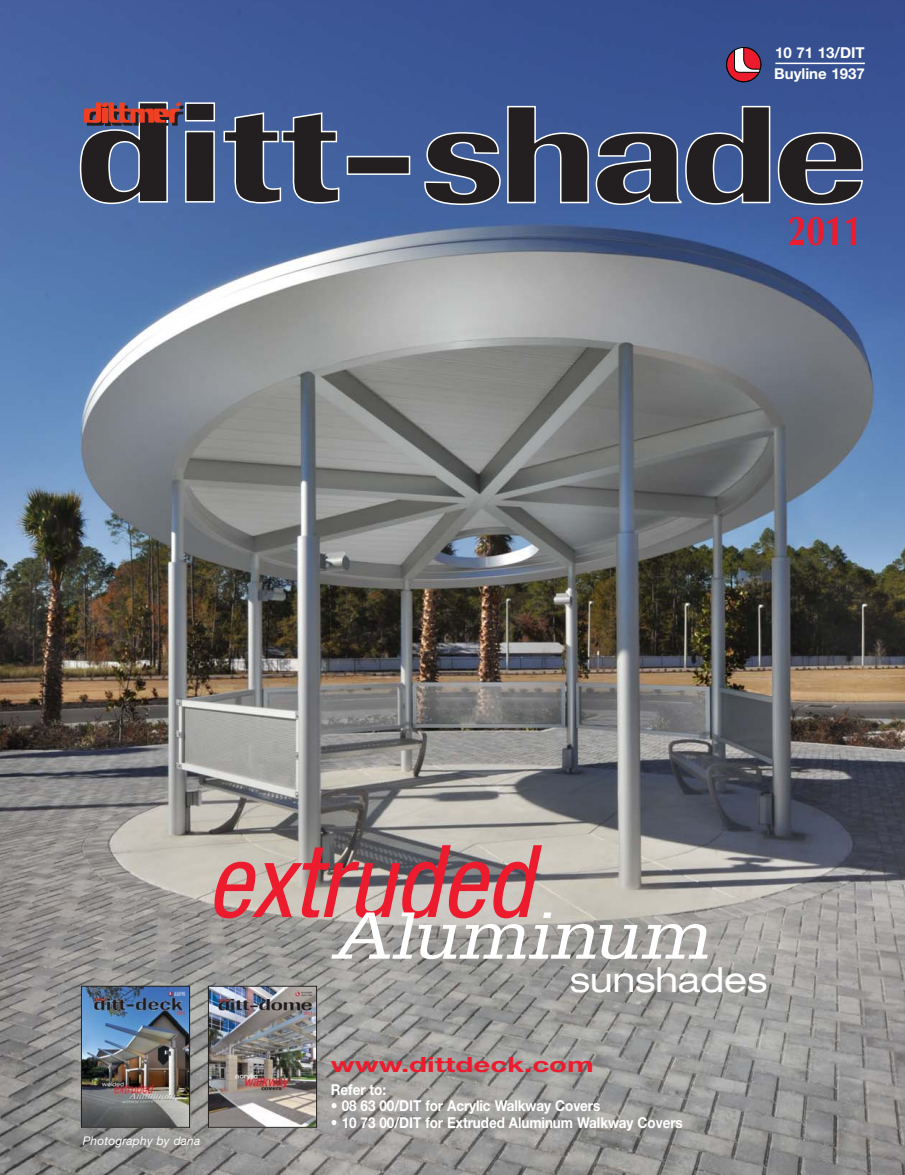
<style>
.page{position:relative;width:905px;height:1175px;background:#fff}
.page>*{position:absolute;margin:0;border:0;box-sizing:border-box;transform-origin:0 0}
.t1{font:italic condensed 100.5px "Helvetica Neue";color:#ed1b2e}
.t2{font:italic 64.5px "Glypha";color:#fff;scale:1.2 1}
.t3{font:700 42px "Optima";color:#ed1b2e;scale:.8 1}
.t4{font:expanded 34.5px "Helvetica Neue";color:#fff}
.t5{font:700 21px "Helvetica Neue";color:#ed1b2e;scale:1.4 1}
.t6{font:700 15px "Helvetica Neue";letter-spacing:-.005em;color:#fff;scale:.9 1}
.t7{font:700 15px/21px "Helvetica Neue";letter-spacing:-.005em;color:#fff}
.t8{font:italic 12px "Helvetica Neue";letter-spacing:.01em;color:#fff}
</style>
<div class="page">
<img style="left:0;top:0;width:904px;height:1174px">
<img style="left:83px;top:987px;width:105px;height:138px">
<div style="left:81px;top:985px;width:109px;height:142px;border:1px solid #231f20"></div>
<img style="left:210px;top:987px;width:105px;height:138px">
<div style="left:208px;top:985px;width:109px;height:142px;border:1px solid #231f20"></div>
<svg style="left:223px;top:111px;width:117px;height:93px;background:#434f6a"></svg>
<div style="left:347px;top:156px;width:63px;height:19px;background:#231f20;border:2px solid #fff"></div>
<svg style="left:422px;top:105px;width:349px;height:101px;background:#414d6b"></svg>
<svg style="left:777px;top:131px;width:86px;height:75px;background:#444c64"></svg>
<svg style="left:79px;top:101px;width:137px;height:104px;background:#514c5e"></svg>
<div style="left:726px;top:47px;width:35px;height:35px;border:1px solid #000;border-radius:50%"></div>
<svg style="left:725px;top:48px;width:36px;height:35px"></svg>
<hr style="left:775px;top:63px;width:89px;height:1px;background:#fff">
<p class="t7" style="left:774px;top:43px;width:92px">10 71 13/DIT<br>Buyline 1937</p>
<h3 class="t3" style="left:787px;top:213px;width:95px">2011</h3>
<h1 class="t1" style="left:207px;top:845px;width:346px">extruded</h1>
<h2 class="t2" style="left:330px;top:911px;width:326px">Aluminum</h2>
<h3 class="t4" style="left:570px;top:966px;width:199px">sunshades</h3>
<p class="t8" style="left:83px;top:1136px;width:119px">Photography by dana</p>
<h3 class="t5" style="left:331px;top:1057px;width:189px">www.dittdeck.com</h3>
<p class="t6" style="left:331px;top:1084px;width:63px">Refer to:</p>
<p class="t6" style="left:331px;top:1100px;width:301px">• 08 63 00/DIT for Acrylic Walkway Covers</p>
<p class="t6" style="left:331px;top:1117px;width:392px">• 10 73 00/DIT for Extruded Aluminum Walkway Covers</p>
</div>
